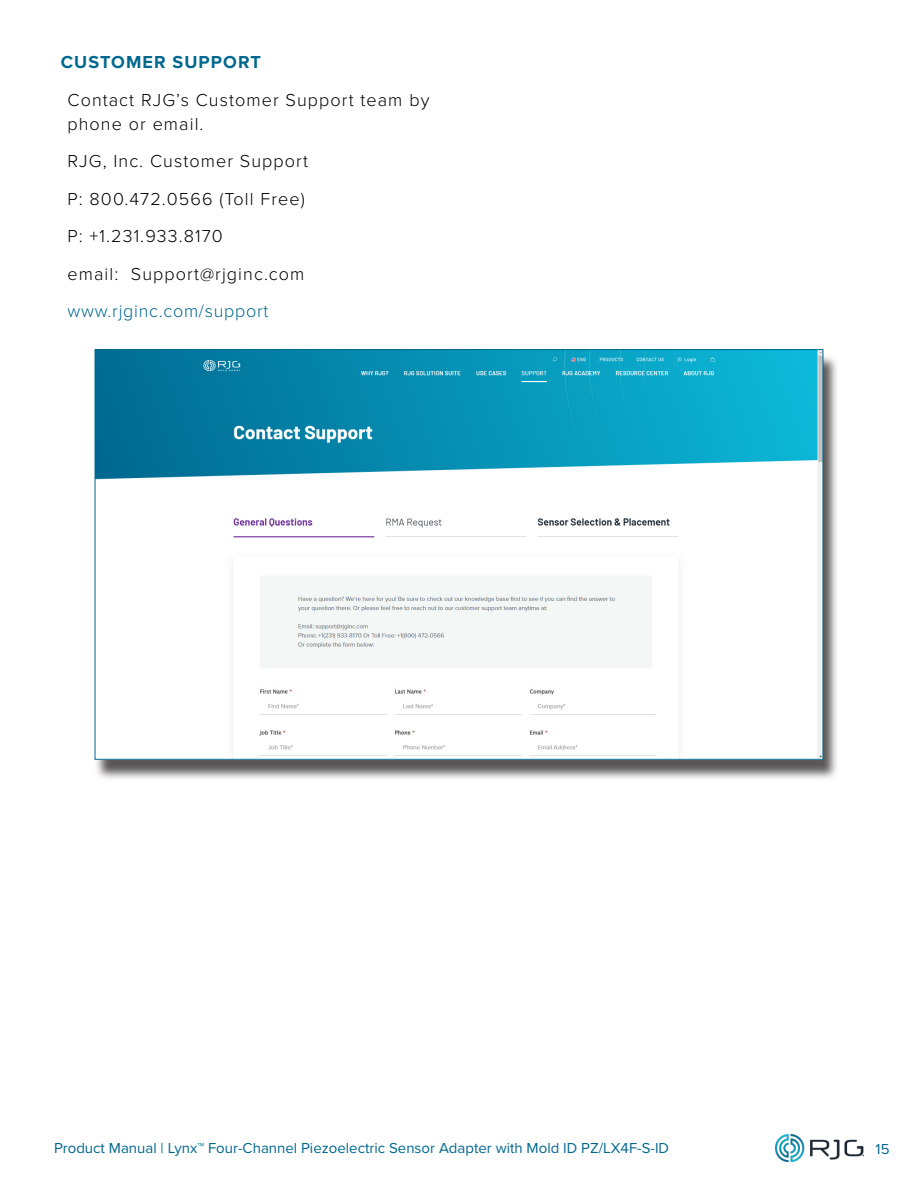
<style>
.page{position:relative;width:918px;height:1188px;background:#fff}
.page>*{position:absolute;margin:0;border:0;box-sizing:border-box;transform-origin:0 0}
.t1{font:300 18px/37.5px "Proxima Nova";letter-spacing:.06em;color:#000}
.t2{font:300 18px "Proxima Nova";letter-spacing:.04em;color:#00688f}
.t3{font:700 18px "Proxima Nova";letter-spacing:.06em;color:#00688f}
.t4{font:15px "Proxima Nova";color:#00688f}
</style>
<div class="page">
<img style="left:776px;top:1134px;width:88px;height:27px">
<div style="left:94px;top:354px;width:745px;height:427px;background:#231f20;opacity:.75"></div>
<img style="left:97px;top:351px;width:724px;height:406px">
<p class="t3" style="left:61px;top:49px;width:202px">CUSTOMER SUPPORT</p>
<p class="t1" style="left:68px;top:87px;width:363px;line-height:24px">Contact RJG’s Customer Support team by phone or email.</p>
<p class="t1" style="left:68px;top:141px;width:242px">RJG, Inc. Customer Support<br>P: 800.472.0566 (Toll Free)<br>P: +1.231.933.8170<br>email: Support@rjginc.com</p>
<p class="t2" style="left:68px;top:298px;width:202px">www.rjginc.com/support</p>
<p class="t4" style="left:54px;top:1136px;width:617px">Product Manual | Lynx™ Four‑Channel Piezoelectric Sensor Adapter with Mold ID PZ/LX4F‑S‑ID</p>
<p class="t4" style="left:876px;top:1137px;width:15px">15</p>
</div>
